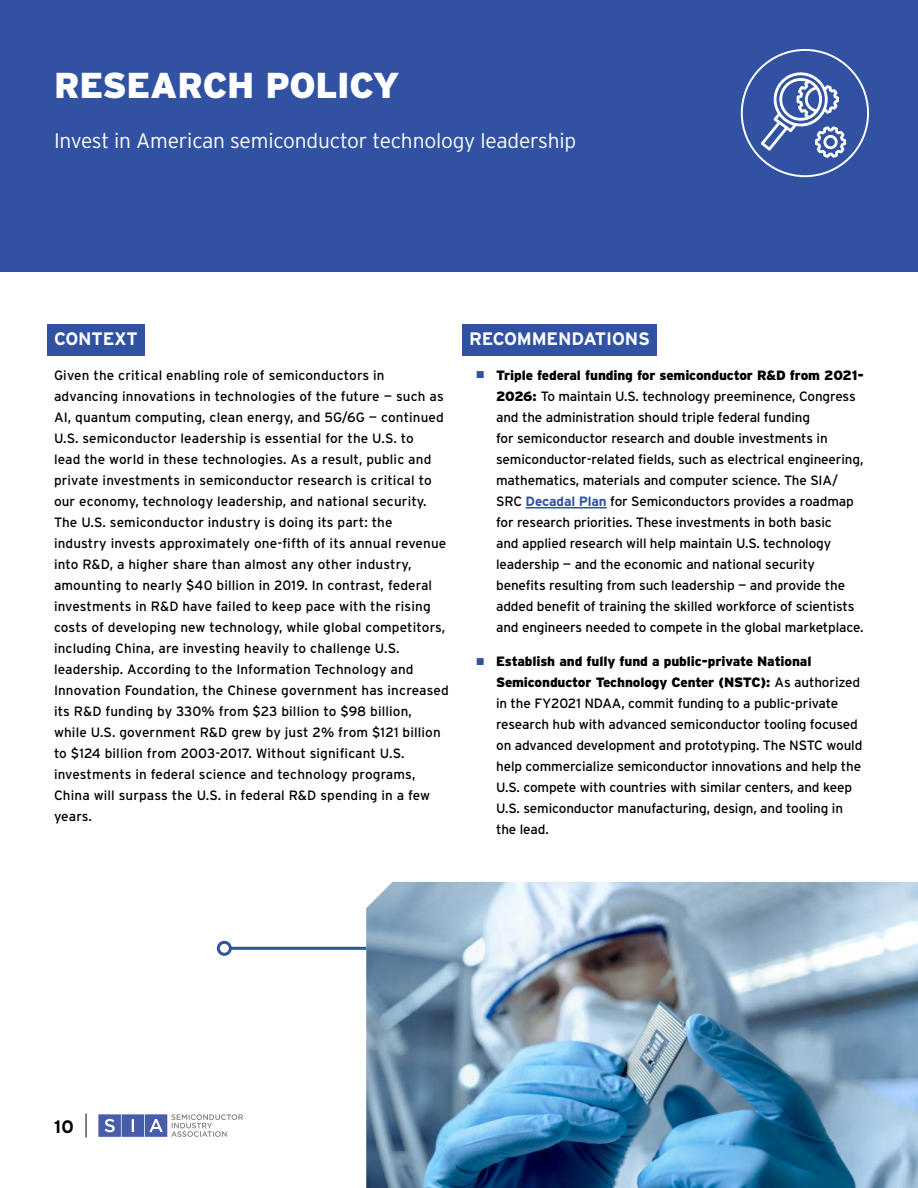
<style>
.page{position:relative;width:918px;height:1188px;background:#fff}
.page>*{position:absolute;margin:0;border:0;box-sizing:border-box;transform-origin:0 0}
.t1{font:900 36px "Interstate";letter-spacing:-.01em;color:#fff}
.t2{font:300 21px "Interstate";letter-spacing:-.01em;color:#fff}
.t3{font:700 18px "Interstate";letter-spacing:-.01em;color:#fff}
.t4{font:700 18px "Interstate";color:#000}
.t5{font:13.5px/21px "Interstate";letter-spacing:.01em;color:#000}
.t6{font:13.5px/21px "Interstate";letter-spacing:-.01em;color:#000}
.s1{font-family:"Arial";font-size:15px;color:#3151a3}
.s2{font-weight:900}
.s3{font-weight:700;color:#3151a3}
.s4{font-weight:300;font-size:24.3px}
</style>
<div class="page">
<svg style="left:98px;top:1114px;width:129px;height:23px"></svg>
<div style="left:0;top:0;width:918px;height:271px;background:#3151a3"></div>
<div style="left:47px;top:324px;width:98px;height:32px;background:#3151a3"></div>
<div style="left:462px;top:324px;width:195px;height:32px;background:#3151a3"></div>
<hr style="left:526px;top:507px;width:81px;height:1px;background:#3151a3">
<svg style="left:227px;top:945px;width:139px;height:175px"></svg>
<div style="left:217px;top:941px;width:15px;height:15px;border:3px solid #3151a3;border-radius:50%"></div>
<svg style="left:761px;top:72px;width:85px;height:86px"></svg>
<img style="left:366px;top:882px;width:552px;height:306px">
<h1 class="t1" style="left:54px;top:65px;width:347px">RESEARCH POLICY</h1>
<h2 class="t2" style="left:54px;top:129px;width:524px">Invest in American semiconductor technology leadership</h2>
<h3 class="t3" style="left:54px;top:329px;width:85px">CONTEXT</h3>
<p class="t5" style="left:54px;top:365px;width:396px">Given the critical enabling role of semiconductors in advancing innovations in technologies of the future — such as AI, quantum computing, clean energy, and 5G/6G — continued U.S. semiconductor leadership is essential for the U.S. to<br>lead the world in these technologies. As a result, public and private investments in semiconductor research is critical to our economy, technology leadership, and national security.<br>The U.S. semiconductor industry is doing its part: the<br>industry invests approximately one-fifth of its annual revenue into R&amp;D, a higher share than almost any other industry, amounting to nearly $40 billion in 2019. In contrast, federal investments in R&amp;D have failed to keep pace with the rising costs of developing new technology, while global competitors, including China, are investing heavily to challenge U.S. leadership. According to the Information Technology and Innovation Foundation, the Chinese government has increased its R&amp;D funding by 330% from $23 billion to $98 billion,<br>while U.S. government R&amp;D grew by just 2% from $121 billion to $124 billion from 2003-2017. Without significant U.S. investments in federal science and technology programs, China will surpass the U.S. in federal R&amp;D spending in a few years.</p>
<h3 class="t3" style="left:469px;top:329px;width:182px">RECOMMENDATIONS</h3>
<p class="t6" style="left:496px;top:365px;width:369px;text-indent:-20px"><span class="s1">■</span> <span class="s2">Triple federal funding for semiconductor R&amp;D from 2021- 2026:</span> To maintain U.S. technology preeminence, Congress and the administration should triple federal funding<br>for semiconductor research and double investments in semiconductor-related fields, such as electrical engineering, mathematics, materials and computer science. The SIA/ SRC <span class="s3">Decadal Plan</span> for Semiconductors provides a roadmap for research priorities. These investments in both basic<br>and applied research will help maintain U.S. technology leadership — and the economic and national security benefits resulting from such leadership — and provide the added benefit of training the skilled workforce of scientists and engineers needed to compete in the global marketplace.</p>
<p class="t6" style="left:496px;top:651px;width:368px;text-indent:-20px"><span class="s1">■</span> <span class="s2">Establish and fully fund a public-private National Semiconductor Technology Center (NSTC):</span> As authorized in the FY2021 NDAA, commit funding to a public-private research hub with advanced semiconductor tooling focused on advanced development and prototyping. The NSTC would help commercialize semiconductor innovations and help the U.S. compete with countries with similar centers, and keep U.S. semiconductor manufacturing, design, and tooling in the lead.</p>
<h3 class="t4" style="left:54px;top:1116px;width:36px">10 <span class="s4">|</span></h3>
</div>
